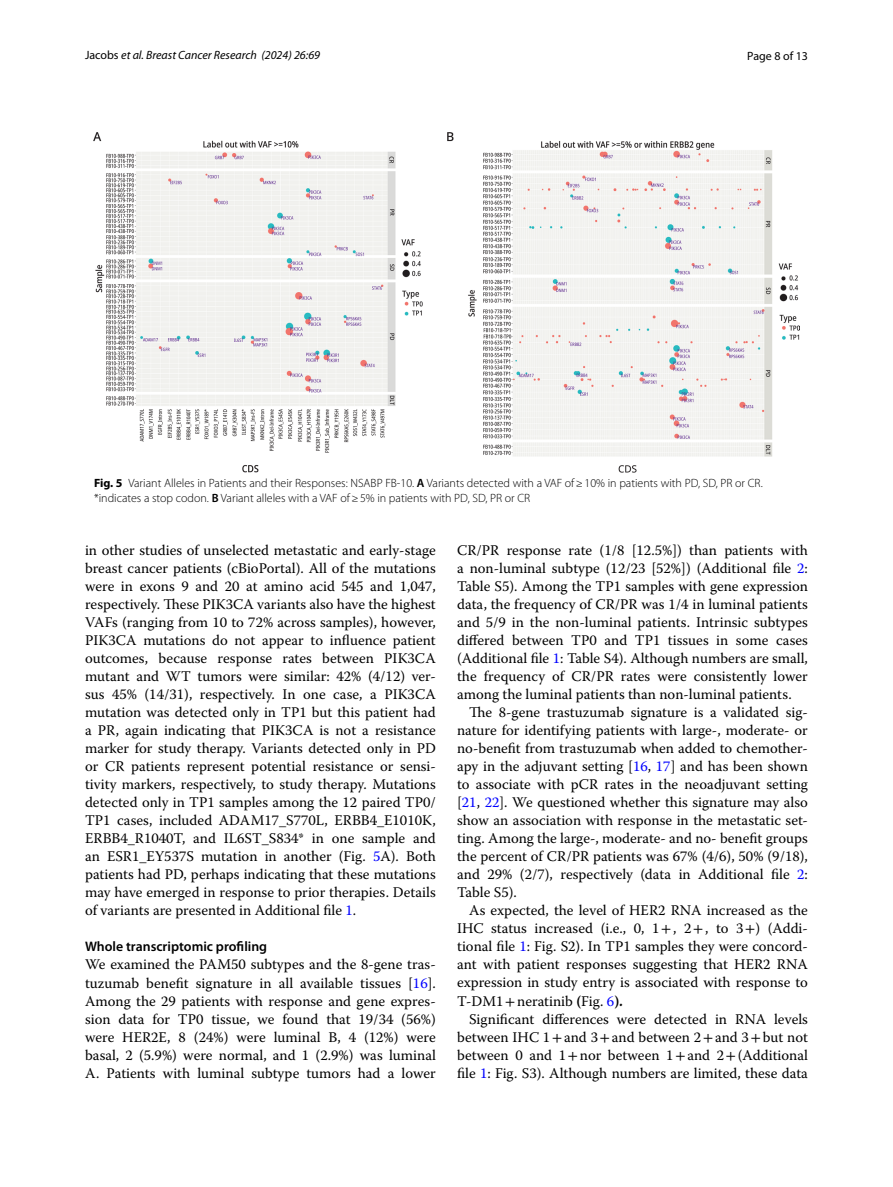
<style>
.page{position:relative;width:893px;height:1187px;background:#fff}
.page>*{position:absolute;margin:0;border:0;box-sizing:border-box;transform-origin:0 0}
.t1{font:14.7px/18px "Warnock Pro";color:#000;text-align:justify}
.t2{font:600 13.8px "Myriad Pro";color:#000}
.t3{font:300 12px/15px "Myriad Pro";color:#000}
.t4{font:italic 12px "Myriad Pro";color:#000}
.t5{font:12px "Myriad Pro";color:#000}
.s1{font-style:normal}
.s2{font-weight:700}
.s3{font-weight:600}
.s4{color:#00f}
.s5{font-family:"STIX"}
</style>
<div class="page">
<img style="left:94px;top:133px;width:705px;height:339px">
<p class="t4" style="left:85px;top:48px;width:237px"><span class="s1">Jacobs</span> et al. Breast Cancer Research (2024) 26:69</p>
<p class="t5" style="left:747px;top:48px;width:62px">Page 8 of 13</p>
<p class="t3" style="left:94px;top:476px;width:670px"><span class="s2">Fig. 5</span> Variant Alleles in Patients and their Responses: NSABP FB-10. <span class="s3">A</span> Variants detected with a VAF of≥10% in patients with PD, SD, PR or CR. *indicates a stop codon. <span class="s3">B</span> Variant alleles with a VAF of≥5% in patients with PD, SD, PR or CR</p>
<p class="t1" style="left:85px;top:541px;width:352px">in other studies of unselected metastatic and early-stage breast cancer patients (cBioPortal). All of the mutations were in exons 9 and 20 at amino acid 545 and 1,047, respectively. These PIK3CA variants also have the highest VAFs (ranging from 10 to 72% across samples), however, PIK3CA mutations do not appear to influence patient outcomes, because response rates between PIK3CA mutant and WT tumors were similar: 42% (4/12) ver&shy;sus 45% (14/31), respectively. In one case, a PIK3CA mutation was detected only in TP1 but this patient had a PR, again indicating that PIK3CA is not a resistance marker for study therapy. Variants detected only in PD or CR patients represent potential resistance or sensi&shy;tivity markers, respectively, to study therapy. Mutations detected only in TP1 samples among the 12 paired TP0/ TP1 cases, included ADAM17_S770L, ERBB4_E1010K, ERBB4_R1040T, and IL6ST_S834* in one sample and an ESR1_EY537S mutation in another (Fig. <span class="s4">5</span>A). Both patients had PD, perhaps indicating that these mutations may have emerged in response to prior therapies. Details of variants are presented in Additional file <span class="s4">1</span>.</p>
<p class="t2" style="left:85px;top:938px;width:184px">Whole transcriptomic profiling</p>
<p class="t1" style="left:85px;top:955px;width:352px">We examined the PAM50 subtypes and the 8-gene tras&shy;tuzumab benefit signature in all available tissues [<span class="s4">16</span>].<br>Among the 29 patients with response and gene expres&shy;sion data for TP0 tissue, we found that 19/34 (56%) were HER2E, 8 (24%) were luminal B, 4 (12%) were basal, 2 (5.9%) were normal, and 1 (2.9%) was luminal A. Patients with luminal subtype tumors had a lower</p>
<p class="t1" style="left:457px;top:541px;width:352px">CR/PR response rate (1/8 [12.5%]) than patients with a non-luminal subtype (12/23 [52%]) (Additional file <span class="s4">2</span>:<br>Table S5). Among the TP1 samples with gene expression data, the frequency of CR/PR was 1/4 in luminal patients and 5/9 in the non-luminal patients. Intrinsic subtypes differed between TP0 and TP1 tissues in some cases (Additional file <span class="s4">1</span>: Table S4). Although numbers are small, the frequency of CR/PR rates were consistently lower among the luminal patients than non-luminal patients.</p>
<p class="t1" style="left:457px;top:703px;width:352px;text-indent:12px">The 8-gene trastuzumab signature is a validated sig&shy;nature for identifying patients with large-, moderate- or no-benefit from trastuzumab when added to chemother&shy;apy in the adjuvant setting [<span class="s4">16</span>, <span class="s4">17</span>] and has been shown to associate with pCR rates in the neoadjuvant setting [<span class="s4">21</span>, <span class="s4">22</span>]. We questioned whether this signature may also show an association with response in the metastatic set&shy;ting. Among the large-, moderate- and no- benefit groups the percent of CR/PR patients was 67% (4/6), 50% (9/18), and 29% (2/7), respectively (data in Additional file <span class="s4">2</span>:<br>Table S5).</p>
<p class="t1" style="left:457px;top:901px;width:352px;text-indent:12px">As expected, the level of HER2 RNA increased as the IHC status increased (i.e., 0, 1<span class="s5">+</span>, 2<span class="s5">+</span>, to 3<span class="s5">+</span>) (Addi&shy;tional file <span class="s4">1</span>: Fig. S2). In TP1 samples they were concord&shy;ant with patient responses suggesting that HER2 RNA expression in study entry is associated with response to T-DM1<span class="s5">+</span>neratinib <span class="s2">(</span>Fig. <span class="s4">6</span><span class="s2">).</span></p>
<p class="t1" style="left:457px;top:1009px;width:352px;text-indent:12px">Significant differences were detected in RNA levels between IHC 1<span class="s5">+</span>and 3<span class="s5">+</span>and between 2<span class="s5">+</span>and 3<span class="s5">+</span>but not between 0 and 1<span class="s5">+</span>nor between 1<span class="s5">+</span>and 2<span class="s5">+</span>(Additional file <span class="s4">1</span>: Fig. S3). Although numbers are limited, these data</p>
</div>
